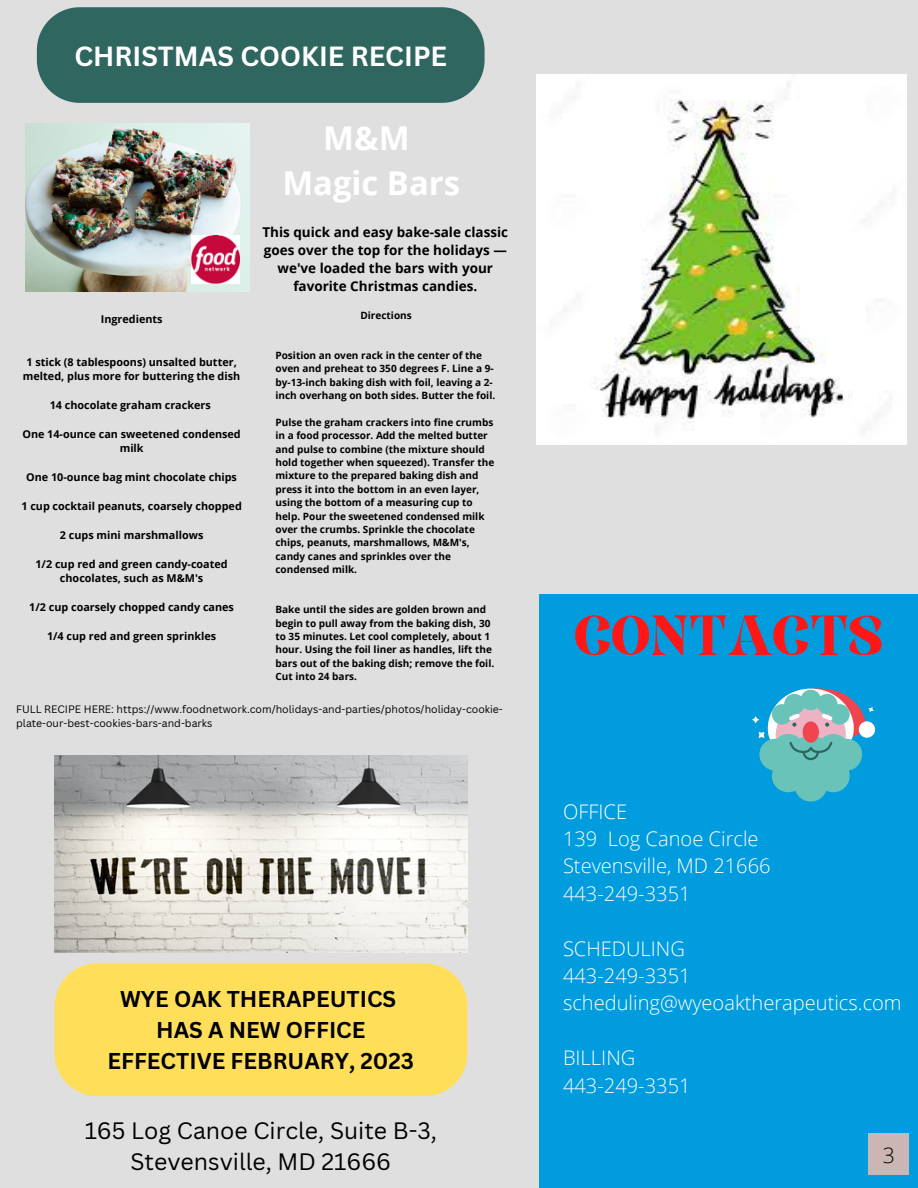
<style>
.page{position:relative;width:918px;height:1188px;background:#dfdfdf}
.page>*{position:absolute;margin:0;border:0;box-sizing:border-box;transform-origin:0 0}
.t1{font:54.45px "Elika Gorica";color:#ff1616}
.t2{font:700 32.85px/45px "Open Sans";color:#fff;text-align:center}
.t3{font:700 27px "Canva Sans";color:#fff}
.t4{font:23.1px/31.8px "Canva Sans";color:#000;text-align:center}
.t5{font:700 22.35px/30.9px "Canva Sans";color:#000;text-align:center}
.t6{font:300 21.15px "Open Sans";color:#000}
.t7{font:300 20.1px/27.5px "Open Sans";color:#fff}
.t8{font:700 13.5px/18px "Open Sans";color:#000;text-align:center}
.t9{font:700 10.8px/14.4px "Open Sans";color:#000;text-align:center}
.t10{font:10.5px/14px "Canva Sans";color:#000}
.t11{font:700 10.05px/13.4px "Open Sans";color:#000}
</style>
<div class="page">
<div style="left:55px;top:963px;width:412px;height:133px;background:#ffde59"></div>
<img style="left:55px;top:756px;width:412px;height:196px">
<div style="left:540px;top:594px;width:378px;height:594px;background:#009cdd"></div>
<div style="left:869px;top:1134px;width:40px;height:41px;background:#ccb6b4"></div>
<svg style="left:752px;top:688px;width:122px;height:114px"></svg>
<img style="left:25px;top:124px;width:224px;height:167px">
<div style="left:37px;top:7px;width:448px;height:96px;background:#2f6660"></div>
<img style="left:191px;top:235px;width:49px;height:49px">
<img style="left:537px;top:74px;width:370px;height:370px">
<h3 class="t3" style="left:74px;top:37px;width:374px">CHRISTMAS COOKIE RECIPE</h3>
<h2 class="t2" style="left:282px;top:115px;width:179px">M&amp;M<br>Magic Bars</h2>
<h3 class="t8" style="left:262px;top:223px;width:247px">This quick and easy bake-sale classic goes over the top for the holidays — we've loaded the bars with your favorite Christmas candies.</h3>
<p class="t11" style="left:360px;top:308px;width:53px">Directions</p>
<p class="t11" style="left:275px;top:348px;width:221px">Position an oven rack in the center of the oven and preheat to 350 degrees F. Line a 9- by-13-inch baking dish with foil, leaving a 2- inch overhang on both sides. Butter the foil.</p>
<p class="t11" style="left:275px;top:415px;width:220px">Pulse the graham crackers into fine crumbs in a food processor. Add the melted butter and pulse to combine (the mixture should hold together when squeezed). Transfer the mixture to the prepared baking dish and press it into the bottom in an even layer, using the bottom of a measuring cup to help. Pour the sweetened condensed milk over the crumbs. Sprinkle the chocolate chips, peanuts, marshmallows, M&amp;M's, candy canes and sprinkles over the condensed milk.</p>
<p class="t11" style="left:275px;top:603px;width:220px">Bake until the sides are golden brown and begin to pull away from the baking dish, 30 to 35 minutes. Let cool completely, about 1 hour. Using the foil liner as handles, lift the bars out of the baking dish; remove the foil.<br>Cut into 24 bars.</p>
<p class="t10" style="left:16px;top:702px;width:488px">FULL RECIPE HERE: https://www.foodnetwork.com/holidays-and-parties/photos/holiday-cookie&shy;plate-our-best-cookies-bars-and-barks</p>
<p class="t9" style="left:101px;top:311px;width:63px">Ingredients</p>
<p class="t9" style="left:23px;top:354px;width:219px">1 stick (8 tablespoons) unsalted butter, melted, plus more for buttering the dish</p>
<p class="t9" style="left:50px;top:398px;width:163px">14 chocolate graham crackers</p>
<p class="t9" style="left:22px;top:427px;width:220px">One 14-ounce can sweetened condensed milk</p>
<p class="t9" style="left:26px;top:470px;width:212px">One 10-ounce bag mint chocolate chips</p>
<p class="t9" style="left:21px;top:499px;width:222px">1 cup cocktail peanuts, coarsely chopped</p>
<p class="t9" style="left:60px;top:528px;width:145px">2 cups mini marshmallows</p>
<p class="t9" style="left:35px;top:557px;width:194px">1/2 cup red and green candy-coated chocolates, such as M&amp;M's</p>
<p class="t9" style="left:29px;top:600px;width:206px">1/2 cup coarsely chopped candy canes</p>
<p class="t9" style="left:47px;top:629px;width:171px">1/4 cup red and green sprinkles</p>
<h3 class="t5" style="left:108px;top:983px;width:308px">WYE OAK THERAPEUTICS<br>HAS A NEW OFFICE<br>EFFECTIVE FEBRUARY, 2023</h3>
<h3 class="t4" style="left:85px;top:1114px;width:354px">165 Log Canoe Circle, Suite B-3,<br>Stevensville, MD 21666</h3>
<h1 class="t1" style="left:575px;top:614px;width:309px">CONTACTS</h1>
<h3 class="t7" style="left:563px;top:797px;width:209px">OFFICE<br>139 Log Canoe Circle<br>Stevensville, MD 21666<br>443-249-3351</h3>
<h3 class="t7" style="left:563px;top:934px;width:340px">SCHEDULING<br>443-249-3351 scheduling@wyeoaktherapeutics.com</h3>
<h3 class="t7" style="left:563px;top:1044px;width:129px">BILLING<br>443-249-3351</h3>
<h3 class="t6" style="left:883px;top:1140px;width:14px">3</h3>
</div>
